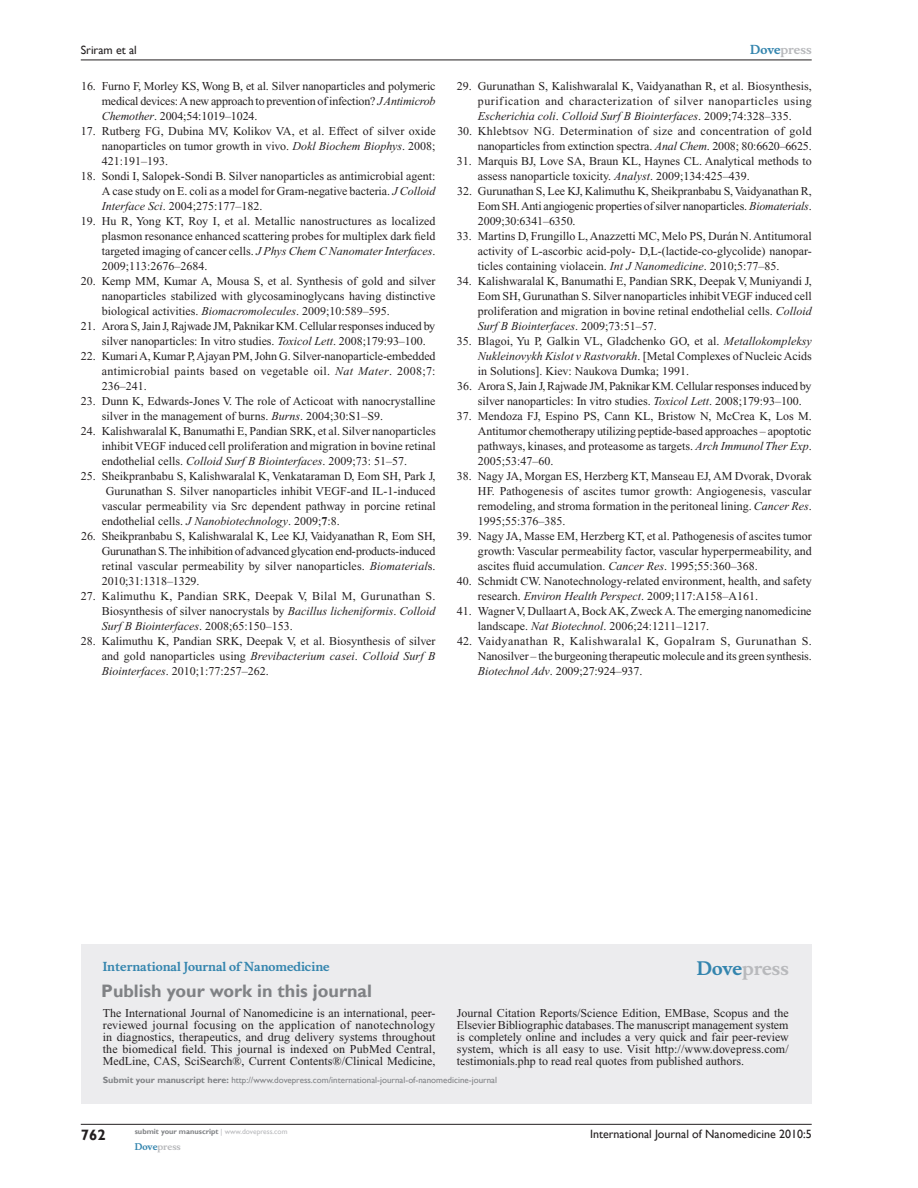
<style>
.page{position:relative;width:918px;height:1188px;background:#fff}
.page>*{position:absolute;margin:0;border:0;box-sizing:border-box;transform-origin:0 0}
.t1{font:700 18px "Gill Sans";color:#808285}
.t2{font:700 18px "Musee";color:#b8b9bc}
.t3{font:700 15px "Gill Sans";color:#231f20}
.t4{font:12px/15px "Times New Roman";color:#231f20;text-align:justify}
.t5{font:12px/15px "Times New Roman";letter-spacing:-.02em;color:#231f20}
.t6{font:12px "Gill Sans";color:#231f20}
.t7{font:700 12px "Musee";color:#3485ae}
.t8{font:700 12px "Musee";color:#b8b9bc}
.t9{font:9px "Gill Sans";color:#808285}
.t10{font:700 9px "Musee";color:#b8b9bc}
.t11{font:700 7.5px "Gill Sans";color:#808285}
.s1{font-style:italic}
.s2{font-weight:700}
.s3{color:#3485ae}
.s4{font-weight:400;color:#b8b9bc}
</style>
<div class="page">
<div style="left:81px;top:944px;width:731px;height:159px;background:#ececee"></div>
<hr style="left:81px;top:1124px;width:731px;height:1px;background:#231f20">
<hr style="left:81px;top:60px;width:731px;height:1px;background:#231f20">
<p class="t6" style="left:81px;top:43px;width:58px">Sriram et al</p>
<p class="t4" style="left:102px;top:79px;width:335px;text-indent:-21px">16. Furno F, Morley KS, Wong B, et al. Silver nanoparticles and polymeric medical devices: A new approach to prevention of infection? <span class="s1">J Antimicrob Chemother</span>. 2004;54:1019–1024.</p>
<p class="t4" style="left:102px;top:124px;width:335px;text-indent:-21px">17. Rutberg FG, Dubina MV, Kolikov VA, et al. Effect of silver oxide nanoparticles on tumor growth in vivo. <span class="s1">Dokl Biochem Biophys</span>. 2008; 421:191–193.</p>
<p class="t4" style="left:102px;top:169px;width:335px;text-indent:-21px">18. Sondi I, Salopek-Sondi B. Silver nanoparticles as antimicrobial agent:<br>A case study on E. coli as a model for Gram-negative bacteria. <span class="s1">J Colloid Interface Sci</span>. 2004;275:177–182.</p>
<p class="t4" style="left:102px;top:214px;width:335px;text-indent:-21px">19. Hu R, Yong KT, Roy I, et al. Metallic nanostructures as localized plasmon resonance enhanced scattering probes for multiplex dark field targeted imaging of cancer cells. <span class="s1">J Phys Chem C Nanomater Interfaces</span>.<br>2009;113:2676–2684.</p>
<p class="t4" style="left:102px;top:274px;width:335px;text-indent:-21px">20. Kemp MM, Kumar A, Mousa S, et al. Synthesis of gold and silver nanoparticles stabilized with glycosaminoglycans having distinctive biological activities. <span class="s1">Biomacromolecules</span>. 2009;10:589–595.</p>
<p class="t5" style="left:102px;top:319px;width:335px;text-indent:-21px">21. Arora S, Jain J, Rajwade JM, Paknikar KM. Cellular responses induced by silver nanoparticles: In vitro studies. <span class="s1">Toxicol Lett</span>. 2008;179:93–100.</p>
<p class="t4" style="left:102px;top:349px;width:335px;text-indent:-21px">22. Kumari A, Kumar P, Ajayan PM, John G. Silver-nanoparticle-embedded antimicrobial paints based on vegetable oil. <span class="s1">Nat Mater</span>. 2008;7:<br>236–241.</p>
<p class="t4" style="left:102px;top:394px;width:335px;text-indent:-21px">23. Dunn K, Edwards-Jones V. The role of Acticoat with nanocrystalline silver in the management of burns. <span class="s1">Burns</span>. 2004;30:S1–S9.</p>
<p class="t4" style="left:102px;top:424px;width:335px;text-indent:-21px">24. Kalishwaralal K, Banumathi E, Pandian SRK, et al. Silver nanoparticles inhibit VEGF induced cell proliferation and migration in bovine retinal endothelial cells. <span class="s1">Colloid Surf B Biointerfaces</span>. 2009;73: 51–57.</p>
<p class="t4" style="left:81px;top:469px;width:356px">25. Sheikpranbabu S, Kalishwaralal K, Venkataraman D, Eom SH, Park J,</p>
<p class="t4" style="left:106px;top:484px;width:331px">Gurunathan S. Silver nanoparticles inhibit VEGF-and IL-1-induced</p>
<p class="t4" style="left:102px;top:499px;width:336px">vascular permeability via Src dependent pathway in porcine retinal</p>
<p class="t4" style="left:102px;top:514px;width:240px">endothelial cells. <span class="s1">J Nanobiotechnology</span>. 2009;<span class="s2">7</span>:8.</p>
<p class="t4" style="left:102px;top:529px;width:335px;text-indent:-21px">26. Sheikpranbabu S, Kalishwaralal K, Lee KJ, Vaidyanathan R, Eom SH, Gurunathan S. The inhibition of advanced glycation end-products-induced retinal vascular permeability by silver nanoparticles. <span class="s1">Biomaterial</span>s.<br>2010;31:1318–1329.</p>
<p class="t4" style="left:102px;top:589px;width:335px;text-indent:-21px">27. Kalimuthu K, Pandian SRK, Deepak V, Bilal M, Gurunathan S.<br>Biosynthesis of silver nanocrystals by <span class="s1">Bacillus licheniformis</span>. <span class="s1">Colloid Surf B Biointerfaces</span>. 2008;65:150–153.</p>
<p class="t4" style="left:102px;top:634px;width:335px;text-indent:-21px">28. Kalimuthu K, Pandian SRK, Deepak V, et al. Biosynthesis of silver and gold nanoparticles using <span class="s1">Brevibacterium casei</span>. <span class="s1">Colloid Surf B Biointerfaces</span>. 2010;1:77:257–262.</p>
<p class="t8" style="left:750px;top:43px;width:63px"><span class="s3">Dove</span>press</p>
<p class="t4" style="left:478px;top:79px;width:335px;text-indent:-21px">29. Gurunathan S, Kalishwaralal K, Vaidyanathan R, et al. Biosynthesis, purification and characterization of silver nanoparticles using <span class="s1">Escherichia coli</span>. <span class="s1">Colloid Surf B Biointerfaces</span>. 2009;74:328–335.</p>
<p class="t4" style="left:457px;top:124px;width:356px;text-align:right">30. Khlebtsov NG. Determination of size and concentration of gold nanoparticles from extinction spectra. <span class="s1">Anal Chem</span>. 2008; 80:6620–6625.</p>
<p class="t4" style="left:478px;top:154px;width:335px;text-indent:-21px">31. Marquis BJ, Love SA, Braun KL, Haynes CL. Analytical methods to assess nanoparticle toxicity. <span class="s1">Analyst</span>. 2009;134:425–439.</p>
<p class="t4" style="left:478px;top:184px;width:335px;text-indent:-21px">32. Gurunathan S, Lee KJ, Kalimuthu K, Sheikpranbabu S, Vaidyanathan R, Eom SH. Anti angiogenic properties of silver nanoparticles. <span class="s1">Biomaterials</span>.<br>2009;30:6341–6350.</p>
<p class="t4" style="left:478px;top:229px;width:335px;text-indent:-21px">33. Martins D, Frungillo L, Anazzetti MC, Melo PS, Durán N. Antitumoral activity of L-ascorbic acid-poly- D,L-(lactide-co-glycolide) nanopar&shy;ticles containing violacein. <span class="s1">Int J Nanomedicine</span>. 2010;5:77–85.</p>
<p class="t4" style="left:478px;top:274px;width:335px;text-indent:-21px">34. Kalishwaralal K, Banumathi E, Pandian SRK, Deepak V, Muniyandi J, Eom SH, Gurunathan S. Silver nanoparticles inhibit VEGF induced cell proliferation and migration in bovine retinal endothelial cells. <span class="s1">Colloid Surf B Biointerfaces</span>. 2009;73:51–57.</p>
<p class="t4" style="left:478px;top:334px;width:335px;text-indent:-21px">35. Blagoi, Yu P, Galkin VL, Gladchenko GO, et al. <span class="s1">Metallokompleksy Nukleinovykh Kislot v Rastvorakh</span>. [Metal Complexes of Nucleic Acids in Solutions]. Kiev: Naukova Dumka; 1991.</p>
<p class="t5" style="left:478px;top:379px;width:335px;text-indent:-21px">36. Arora S, Jain J, Rajwade JM, Paknikar KM. Cellular responses induced by silver nanoparticles: In vitro studies. <span class="s1">Toxicol Lett</span>. 2008;179:93–100.</p>
<p class="t4" style="left:478px;top:409px;width:336px;text-indent:-21px">37. Mendoza FJ, Espino PS, Cann KL, Bristow N, McCrea K, Los M.<br>Antitumor chemotherapy utilizing peptide-based approaches – apoptotic pathways, kinases, and proteasome as targets. <span class="s1">Arch Immunol Ther Exp</span>.<br>2005;53:47–60.</p>
<p class="t4" style="left:478px;top:469px;width:335px;text-indent:-21px">38. Nagy JA, Morgan ES, Herzberg KT, Manseau EJ, AM Dvorak, Dvorak HF. Pathogenesis of ascites tumor growth: Angiogenesis, vascular remodeling, and stroma formation in the peritoneal lining. <span class="s1">Cancer Res</span>.<br>1995;55:376–385.</p>
<p class="t4" style="left:478px;top:529px;width:335px;text-indent:-21px">39. Nagy JA, Masse EM, Herzberg KT, et al. Pathogenesis of ascites tumor growth: Vascular permeability factor, vascular hyperpermeability, and ascites fluid accumulation. <span class="s1">Cancer Res</span>. 1995;55:360–368.</p>
<p class="t4" style="left:478px;top:574px;width:335px;text-indent:-21px">40. Schmidt CW. Nanotechnology-related environment, health, and safety research. <span class="s1">Environ Health Perspect</span>. 2009;117:A158–A161.</p>
<p class="t4" style="left:478px;top:604px;width:335px;text-indent:-21px">41. Wagner V, Dullaart A, Bock AK, Zweck A. The emerging nanomedicine landscape. <span class="s1">Nat Biotechnol</span>. 2006;24:1211–1217.</p>
<p class="t4" style="left:478px;top:634px;width:335px;text-indent:-21px">42. Vaidyanathan R, Kalishwaralal K, Gopalram S, Gurunathan S.<br>Nanosilver – the burgeoning therapeutic molecule and its green synthesis.<br><span class="s1">Biotechnol Adv</span>. 2009;27:924–937.</p>
<p class="t7" style="left:103px;top:959px;width:228px">International Journal of Nanomedicine</p>
<h1 class="t1" style="left:101px;top:980px;width:272px">Publish your work in this journal</h1>
<h1 class="t2" style="left:697px;top:958px;width:94px"><span class="s3">Dove</span>press</h1>
<p class="t4" style="left:103px;top:1007px;width:334px;line-height:12px">The International Journal of Nanomedicine is an international, peer&shy;reviewed journal focusing on the application of nanotechnology in diagnostics, therapeutics, and drug delivery systems throughout the biomedical field. This journal is indexed on PubMed Central, MedLine, CAS, SciSearch®, Current Contents®/Clinical Medicine,</p>
<p class="t4" style="left:457px;top:1007px;width:333px;line-height:12px">Journal Citation Reports/Science Edition, EMBase, Scopus and the Elsevier Bibliographic databases. The manuscript management system is completely online and includes a very quick and fair peer-review system, which is all easy to use. Visit http://www.dovepress.com/ testimonials.php to read real quotes from published authors.</p>
<p class="t9" style="left:103px;top:1075px;width:396px"><span class="s2">Submit your manuscript here:</span> http://www.dovepress.com/international-journal-of-nanomedicine-journal</p>
<p class="t3" style="left:81px;top:1126px;width:26px">762</p>
<p class="t11" style="left:135px;top:1127px;width:154px">submit your manuscript <span class="s4">| www.dovepress.com</span></p>
<p class="t10" style="left:135px;top:1141px;width:48px"><span class="s3">Dove</span>press</p>
<p class="t6" style="left:590px;top:1127px;width:223px">International Journal of Nanomedicine 2010:5</p>
</div>
